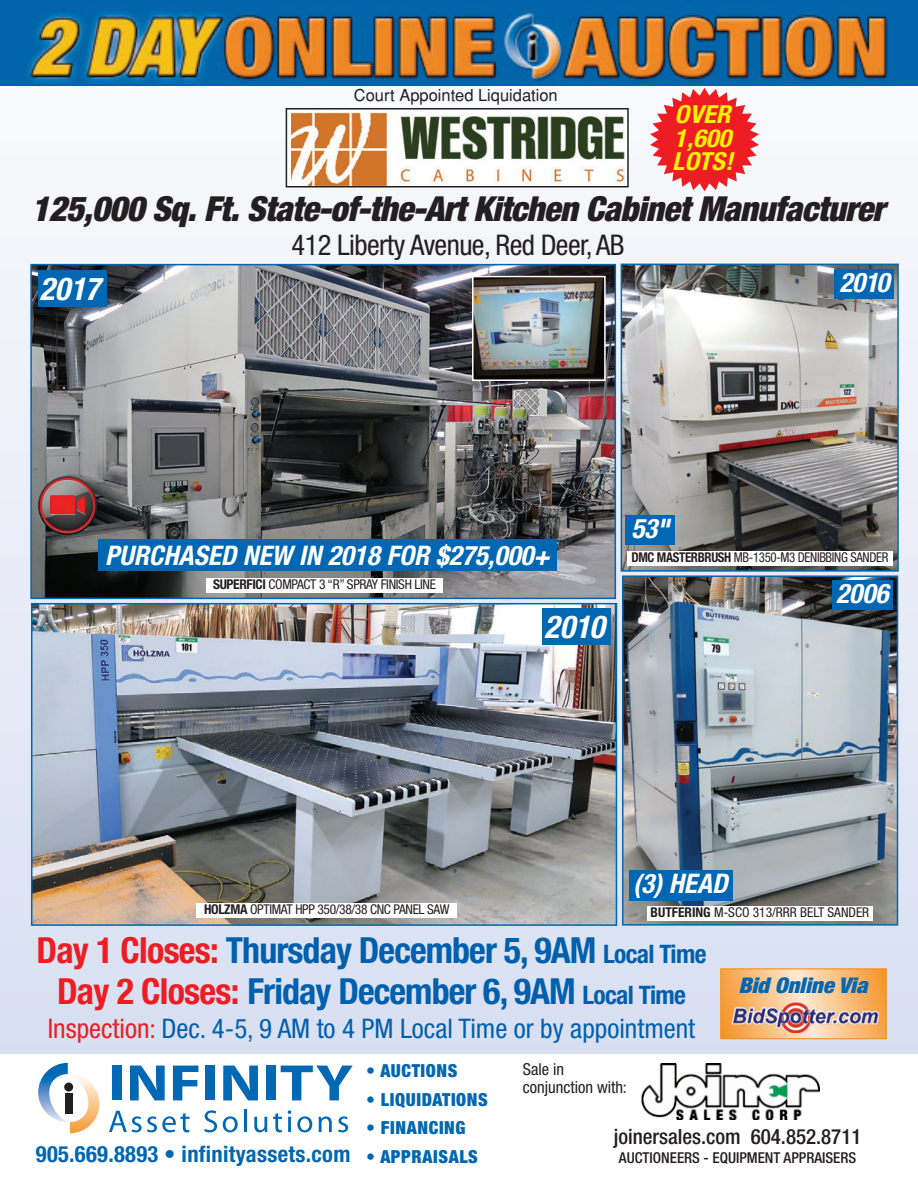
<style>
.page{position:relative;width:918px;height:1188px;background:#fff}
.page>*{position:absolute;margin:0;border:0;box-sizing:border-box;transform-origin:0 0}
.t1{font:700 condensed 36px/40.5px "Helvetica Neue";letter-spacing:-.025em;color:#0160ae;text-align:center}
.t2{font:italic 900 condensed 34.5px "Helvetica Neue";letter-spacing:-.02em;color:#231f20}
.t3{font:italic 700 condensed 31.5px "Helvetica Neue";color:#fff}
.t4{font:condensed 28.5px "Helvetica Neue";letter-spacing:-.02em;color:#231f20}
.t5{font:condensed 27px "Helvetica Neue";color:#0160ae}
.t6{font:italic 700 condensed 27px "Helvetica Neue";color:#fff}
.t7{font:italic 700 condensed 24.9px/23.9px "Helvetica Neue";color:#fff101;text-align:justify;scale:1.06 1}
.t8{font:700 condensed 22.5px "Helvetica Neue";letter-spacing:.015em;color:#0167b2}
.t9{font:italic 900 condensed 21.6px "Helvetica Neue";color:#0167b2;scale:1.06 1}
.t10{font:500 condensed 21px "Helvetica Neue";color:#231f20}
.t11{font:900 condensed 18px "Helvetica Neue";letter-spacing:.035em;color:#0167b2}
.t12{font:16.5px "Helvetica";color:#231f20}
.t13{font:condensed 16.5px/18.3px "Helvetica Neue";color:#231f20}
.t14{font:500 condensed 15px "Helvetica Neue";color:#231f20}
.t15{font:condensed 13.5px "Helvetica Neue";letter-spacing:-.025em;color:#231f20}
.t16{font:condensed 13.5px "Helvetica Neue";letter-spacing:-.025em;color:#231f20;scale:.95 1}
.t17{font:condensed 13.5px "Helvetica Neue";color:#231f20}
.s1{font-weight:700}
.s2{color:#ee1d23}
.s3{font-size:25.5px}
.s4{font-weight:900;font-size:18px}
</style>
<div class="page">
<div style="left:1px;top:0;width:917px;height:1053px;background:linear-gradient(to bottom,#fcfcfd,#d7def0)"></div>
<img style="left:0;top:0;width:918px;height:85px">
<img style="left:33px;top:267px;width:580px;height:329px">
<div style="left:30px;top:264px;width:586px;height:335px;border:2px solid #0167b2"></div>
<img style="left:475px;top:279px;width:128px;height:99px">
<div style="left:472px;top:276px;width:134px;height:105px;border:2px solid #fff"></div>
<img style="left:34px;top:606px;width:580px;height:317px">
<div style="left:31px;top:603px;width:586px;height:323px;border:2px solid #0167b2"></div>
<img style="left:624px;top:267px;width:272px;height:302px">
<div style="left:621px;top:264px;width:278px;height:308px;border:2px solid #0167b2"></div>
<svg style="left:722px;top:970px;width:163px;height:67px"></svg>
<div style="left:720px;top:968px;width:167px;height:71px;border:1px solid #f48f1d"></div>
<img style="left:726px;top:996px;width:152px;height:37px">
<img style="left:291px;top:111px;width:334px;height:73px">
<div style="left:286px;top:108px;width:343px;height:79px;border:2px solid #231f20"></div>
<div style="left:206px;top:578px;width:237px;height:15px;background:#fff"></div>
<div style="left:197px;top:903px;width:260px;height:15px;background:#fff"></div>
<div style="left:627px;top:551px;width:266px;height:15px;background:#fff"></div>
<svg style="left:38px;top:1063px;width:61px;height:70px"></svg>
<div style="left:112px;top:1066px;width:10px;height:34px;background:#0168b3"></div>
<svg style="left:130px;top:1066px;width:35px;height:34px"></svg>
<svg style="left:173px;top:1066px;width:25px;height:34px"></svg>
<div style="left:206px;top:1066px;width:9px;height:34px;background:#0168b3"></div>
<svg style="left:223px;top:1066px;width:35px;height:34px"></svg>
<div style="left:266px;top:1066px;width:10px;height:34px;background:#0168b3"></div>
<svg style="left:281px;top:1066px;width:72px;height:34px"></svg>
<svg style="left:109px;top:1111px;width:81px;height:21px"></svg>
<svg style="left:204px;top:1110px;width:13px;height:22px"></svg>
<svg style="left:223px;top:1116px;width:15px;height:16px"></svg>
<hr style="left:244px;top:1110px;width:3px;height:22px;background:#0168b3">
<svg style="left:254px;top:1117px;width:13px;height:15px"></svg>
<svg style="left:273px;top:1113px;width:9px;height:19px"></svg>
<svg style="left:288px;top:1110px;width:3px;height:4px"></svg>
<hr style="left:288px;top:1117px;width:3px;height:15px;background:#0168b3">
<svg style="left:297px;top:1116px;width:15px;height:16px"></svg>
<svg style="left:319px;top:1116px;width:13px;height:16px"></svg>
<svg style="left:338px;top:1116px;width:10px;height:16px"></svg>
<img style="left:38px;top:476px;width:59px;height:59px">
<img style="left:642px;top:1063px;width:177px;height:56px">
<div style="left:38px;top:271px;width:68px;height:36px;background:#0167b2"></div>
<div style="left:98px;top:539px;width:459px;height:32px;background:#0167b2"></div>
<div style="left:543px;top:608px;width:68px;height:36px;background:#0167b2"></div>
<div style="left:835px;top:269px;width:59px;height:29px;background:#0167b2"></div>
<div style="left:626px;top:515px;width:49px;height:29px;background:#0167b2"></div>
<img style="left:625px;top:578px;width:270px;height:345px">
<div style="left:622px;top:575px;width:276px;height:351px;border:2px solid #0167b2"></div>
<div style="left:647px;top:906px;width:225px;height:15px;background:#fff"></div>
<div style="left:832px;top:580px;width:61px;height:30px;background:#0167b2"></div>
<div style="left:629px;top:870px;width:103px;height:31px;background:#0167b2"></div>
<svg style="left:650px;top:88px;width:109px;height:103px"></svg>
<p class="t12" style="left:354px;top:88px;width:205px">Court Appointed Liquidation</p>
<p class="t7" style="left:672px;top:104px;width:63px">OVER 1,600<br>LOTS!</p>
<p class="t2" style="left:31px;top:197px;width:861px">125,000 Sq.Ft.State-of-the-Art Kitchen Cabinet Manufacturer</p>
<p class="t4" style="left:292px;top:235px;width:335px">412 Liberty Avenue, Red Deer, AB</p>
<p class="t3" style="left:39px;top:278px;width:68px">2017</p>
<p class="t6" style="left:840px;top:273px;width:57px">2010</p>
<p class="t6" style="left:105px;top:546px;width:451px">PURCHASED NEW IN 2018 FOR $275,000+</p>
<p class="t15" style="left:213px;top:580px;width:224px"><span class="s1">SUPERFICI</span> COMPACT 3 “R” SPRAY FINISH LINE</p>
<p class="t3" style="left:544px;top:615px;width:68px">2010</p>
<p class="t6" style="left:631px;top:519px;width:45px">53"</p>
<p class="t16" style="left:631px;top:553px;width:272px"><span class="s1">DMC MASTERBRUSH</span> MB-1350-M3 DENIBBING SANDER</p>
<p class="t6" style="left:836px;top:584px;width:59px">2006</p>
<p class="t15" style="left:204px;top:904px;width:247px"><span class="s1">HOLZMA</span> OPTIMAT HPP 350/38/38 CNC PANEL SAW</p>
<p class="t6" style="left:633px;top:874px;width:101px">(3) HEA D</p>
<p class="t17" style="left:651px;top:908px;width:220px"><span class="s1">BUTFERING</span> M-SCO 313/RRR BELT SANDER</p>
<p class="t1" style="left:36px;top:934px;width:672px"><span class="s2">Day 1 Closes:</span> Thursday December 5, 9AM <span class="s3">Local Time<br></span><span class="s2">Day 2 Closes:</span> Friday December 6, 9AM <span class="s3">Local Time</span></p>
<p class="t5" style="left:48px;top:1019px;width:649px"><span class="s2">Inspection:</span> Dec. 4-5, 9 AM to 4 PM Local Time or by appointment</p>
<p class="t9" style="left:738px;top:978px;width:127px">Bid Online Via</p>
<p class="t11" style="left:366px;top:1064px;width:93px">• AUCTIONS</p>
<p class="t11" style="left:366px;top:1093px;width:123px">• LIQUIDATIONS</p>
<p class="t11" style="left:366px;top:1122px;width:101px">• FINANCING</p>
<p class="t8" style="left:36px;top:1146px;width:444px">905.669.8893 • infinityassets.com <span class="s4">• APPRAISALS</span></p>
<p class="t13" style="left:523px;top:1061px;width:105px">Sale in conjunction with:</p>
<p class="t10" style="left:614px;top:1129px;width:249px">joinersales.com 604.852.8711</p>
<p class="t14" style="left:619px;top:1153px;width:239px">AUCTIONEERS - EQUIPMENT APPRAISERS</p>
</div>
